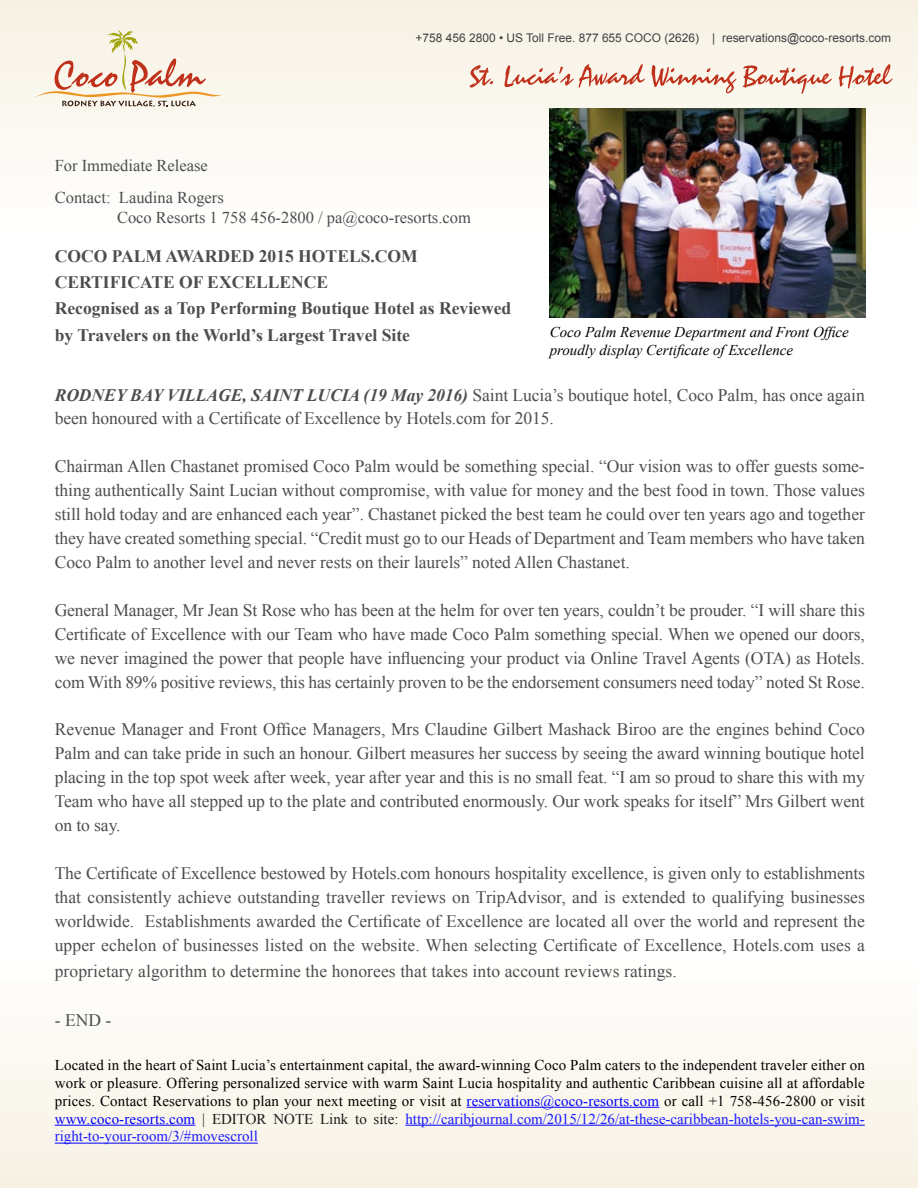
<style>
.page{position:relative;width:918px;height:1188px;background:#fff}
.page>*{position:absolute;margin:0;border:0;box-sizing:border-box;transform-origin:0 0}
.t1{font:17.55px/23.9px "Times New Roman";letter-spacing:-.005em;color:#4d4d4f;text-align:justify}
.t2{font:700 17.55px/26.4px "Times New Roman";color:#4d4d4f}
.t3{font:16.5px/31.8px "Times New Roman";color:#4d4d4f}
.t4{font:15px/18px "Times New Roman";color:#000;text-align:justify}
.t5{font:italic 15px/18px "Times New Roman";color:#000}
.t6{font:12px "Arial";color:#414042}
.s1{font-weight:700;font-style:italic}
.s2{color:#00f}
.s3{color:#1a1a1a}
.s4{color:#1a1aff}
</style>
<div class="page">
<div style="left:0;top:0;width:918px;height:294px;background:linear-gradient(to bottom,#f7f2e4,#fff)"></div>
<div style="left:0;top:894px;width:918px;height:294px;background:linear-gradient(to bottom,#fff,#f6f0e5)"></div>
<svg style="left:35px;top:30px;width:187px;height:77px;background:#edc"></svg>
<svg style="left:470px;top:65px;width:23px;height:23px"></svg>
<svg style="left:505px;top:64px;width:140px;height:24px;background:#eccbbe"></svg>
<svg style="left:652px;top:65px;width:84px;height:28px;background:#edccbf"></svg>
<svg style="left:743px;top:65px;width:89px;height:29px;background:#edcdc0"></svg>
<svg style="left:839px;top:64px;width:54px;height:24px"></svg>
<hr style="left:467px;top:1107px;width:192px;height:1px;background:#00f">
<hr style="left:55px;top:1125px;width:140px;height:1px;background:#00f">
<hr style="left:405px;top:1125px;width:460px;height:1px;background:#00f">
<hr style="left:55px;top:1143px;width:203px;height:1px;background:#00f">
<img style="left:550px;top:108px;width:315px;height:210px">
<p class="t6" style="left:416px;top:30px;width:477px">+758 456 2800 • US Toll Free. 877 655 COCO (2626) | reservations@coco-resorts.com</p>
<p class="t3" style="left:55px;top:150px;width:171px">For Immediate Release<br>Contact: Laudina Rogers</p>
<p class="t3" style="left:117px;top:201px;width:355px">Coco Resorts 1 758 456-2800 / pa@coco-resorts.com</p>
<p class="t2" style="left:55px;top:242px;width:458px">COCO PALM AWARDED 2015 HOTELS.COM CERTIFICATE OF EXCELLENCE<br>Recognised as a Top Performing Boutique Hotel as Reviewed by Travelers on the World’s Largest Travel Site</p>
<p class="t5" style="left:550px;top:323px;width:301px">Coco Palm Revenue Department and Front Office proudly display Certificate of Excellence</p>
<p class="t1" style="left:55px;top:382px;width:812px"><span class="s1">RODNEY BAY VILLAGE, SAINT LUCIA (19 May 2016)</span> Saint Lucia’s boutique hotel, Coco Palm, has once again been honoured with a Certificate of Excellence by Hotels.com for 2015.</p>
<p class="t1" style="left:55px;top:454px;width:812px">Chairman Allen Chastanet promised Coco Palm would be something special. “Our vision was to offer guests some&shy;thing authentically Saint Lucian without compromise, with value for money and the best food in town. Those values still hold today and are enhanced each year”. Chastanet picked the best team he could over ten years ago and together they have created something special. “Credit must go to our Heads of Department and Team members who have taken Coco Palm to another level and never rests on their laurels” noted Allen Chastanet.</p>
<p class="t1" style="left:55px;top:598px;width:812px">General Manager, Mr Jean St Rose who has been at the helm for over ten years, couldn’t be prouder. “I will share this Certificate of Excellence with our Team who have made Coco Palm something special. When we opened our doors, we never imagined the power that people have influencing your product via Online Travel Agents (OTA) as Hotels. com With 89% positive reviews, this has certainly proven to be the endorsement consumers need today” noted St Rose.</p>
<p class="t1" style="left:55px;top:717px;width:812px">Revenue Manager and Front Office Managers, Mrs Claudine Gilbert Mashack Biroo are the engines behind Coco Palm and can take pride in such an honour. Gilbert measures her success by seeing the award winning boutique hotel placing in the top spot week after week, year after year and this is no small feat. “I am so proud to share this with my Team who have all stepped up to the plate and contributed enormously. Our work speaks for itself” Mrs Gilbert went on to say.</p>
<p class="t1" style="left:55px;top:861px;width:812px">The Certificate of Excellence bestowed by Hotels.com honours hospitality excellence, is given only to establishments that consistently achieve outstanding traveller reviews on TripAdvisor, and is extended to qualifying businesses worldwide. Establishments awarded the Certificate of Excellence are located all over the world and represent the upper echelon of businesses listed on the website. When selecting Certificate of Excellence, Hotels.com uses a</p>
<p class="t1" style="left:55px;top:959px;width:624px">proprietary algorithm to determine the honorees that takes into account reviews ratings.</p>
<p class="t1" style="left:55px;top:1008px;width:58px">- END -</p>
<p class="t4" style="left:55px;top:1056px;width:812px">Located in the heart of Saint Lucia’s entertainment capital, the award-winning Coco Palm caters to the independent traveler either on work or pleasure. Offering personalized service with warm Saint Lucia hospitality and authentic Caribbean cuisine all at affordable prices. Contact Reservations to plan your next meeting or visit at <span class="s2">reservations@coco-resorts.com</span> or call +1 758-456-2800 or visit <span class="s2">www.coco-resorts.com</span> <span class="s3">| EDITOR NOTE Link to site:</span> <span class="s4">http://caribjournal.com/2015/12/26/at-these-caribbean-hotels-you-can-swim&shy;right-to-your-room/3/#movescroll</span></p>
</div>
